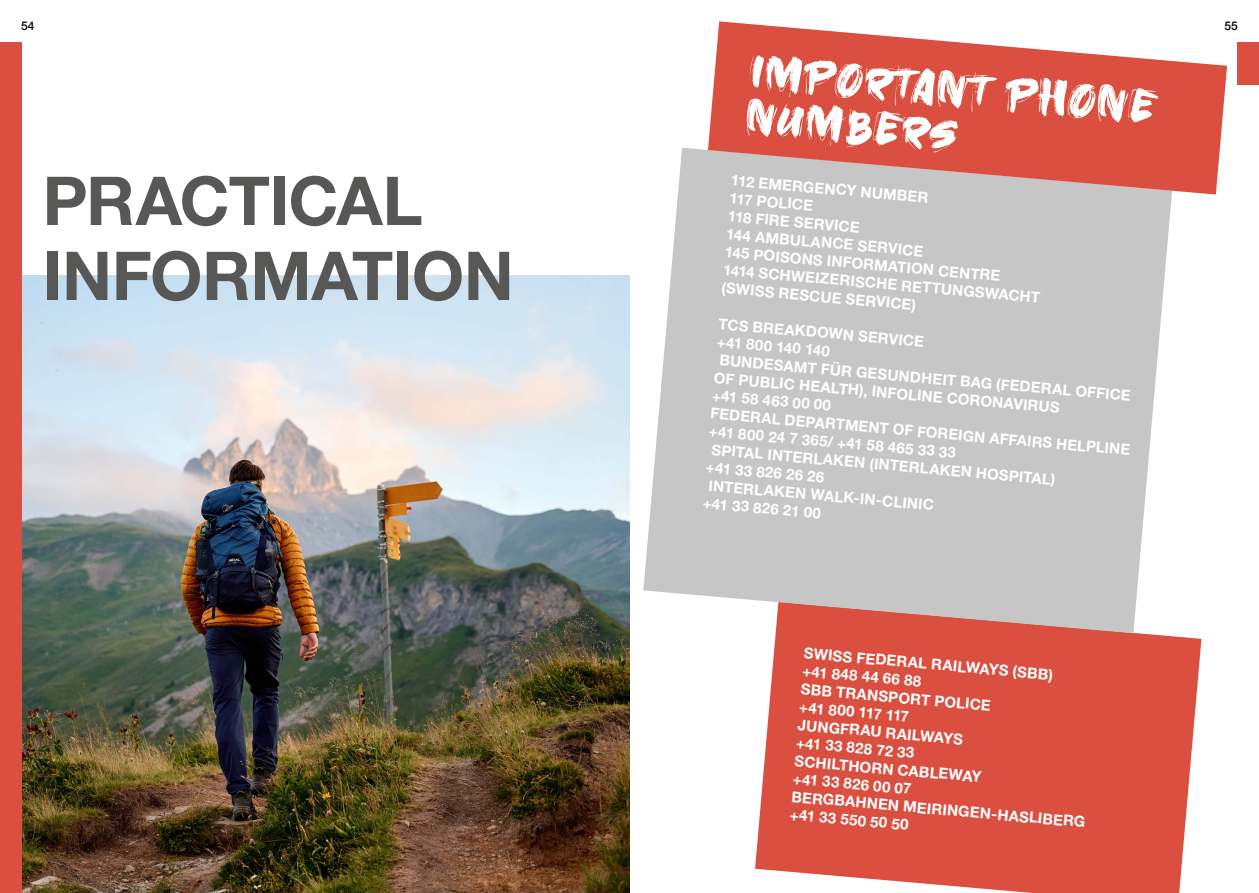
<style>
.page{position:relative;width:1259px;height:893px;background:#fff}
.page>*{position:absolute;margin:0;border:0;box-sizing:border-box;transform-origin:0 0}
.t1{font:700 67.5px/75px "Helvetica Neue LT Std";letter-spacing:-.005em;color:#575756}
.t2{font:60px/45px "Gold Under The Mud";color:#fff}
.t3{font:700 15px/18px "Helvetica Neue";color:#fff}
.t4{font:500 12px "Helvetica Neue LT Std";color:#000}
</style>
<div class="page">
<div style="left:1237px;top:43px;width:22px;height:42px;background:#da4f3f"></div>
<img style="left:21px;top:275px;width:608px;height:618px">
<div style="left:0;top:43px;width:21px;height:850px;background:#da4f3f"></div>
<svg style="left:755px;top:633px;width:446px;height:260px;background:#dc5c4d"></svg>
<svg style="left:643px;top:148px;width:529px;height:485px;background:#cbc8c8"></svg>
<svg style="left:708px;top:21px;width:519px;height:174px;background:#dc776b"></svg>
<p class="t4" style="left:21px;top:18px;width:15px">54</p>
<p class="t4" style="left:1224px;top:18px;width:15px">55</p>
<h1 class="t1" style="left:43px;top:162px;width:473px">PRACTICAL<br>INFORMATION</h1>
<h2 class="t2" style="left:751px;top:49px;width:410px;rotate:5deg">IMPORTANT PHONE<br>NUMBERS</h2>
<p class="t3" style="left:732px;top:171px;width:319px;rotate:5deg">112 EMERGENCY NUMBER<br>117 POLICE<br>118 FIRE SERVICE<br>144 AMBULANCE SERVICE<br>145 POISONS INFORMATION CENTRE<br>1414 SCHWEIZERISCHE RETTUNGSWACHT (SWISS RESCUE SERVICE)</p>
<p class="t3" style="left:719px;top:314px;width:422px;rotate:5deg">TCS BREAKDOWN SERVICE<br>+41 800 140 140<br>BUNDESAMT FÜR GESUNDHEIT BAG (FEDERAL OFFICE<br>OF PUBLIC HEALTH), INFOLINE CORONAVIRUS<br>+41 58 463 00 00<br>FEDERAL DEPARTMENT OF FOREIGN AFFAIRS HELPLINE +41 800 24 7 365/ +41 58 465 33 33<br>SPITAL INTERLAKEN (INTERLAKEN HOSPITAL)<br>+41 33 826 26 26<br>INTERLAKEN WALK-IN-CLINIC<br>+41 33 826 21 00</p>
<p class="t3" style="left:805px;top:644px;width:296px;rotate:5deg">SWISS FEDERAL RAILWAYS (SBB)<br>+41 848 44 66 88<br>SBB TRANSPORT POLICE<br>+41 800 117 117<br>JUNGFRAU RAILWAYS<br>+41 33 828 72 33<br>SCHILTHORN CABLEWAY<br>+41 33 826 00 07<br>BERGBAHNEN MEIRINGEN-HASLIBERG +41 33 550 50 50</p>
</div>
